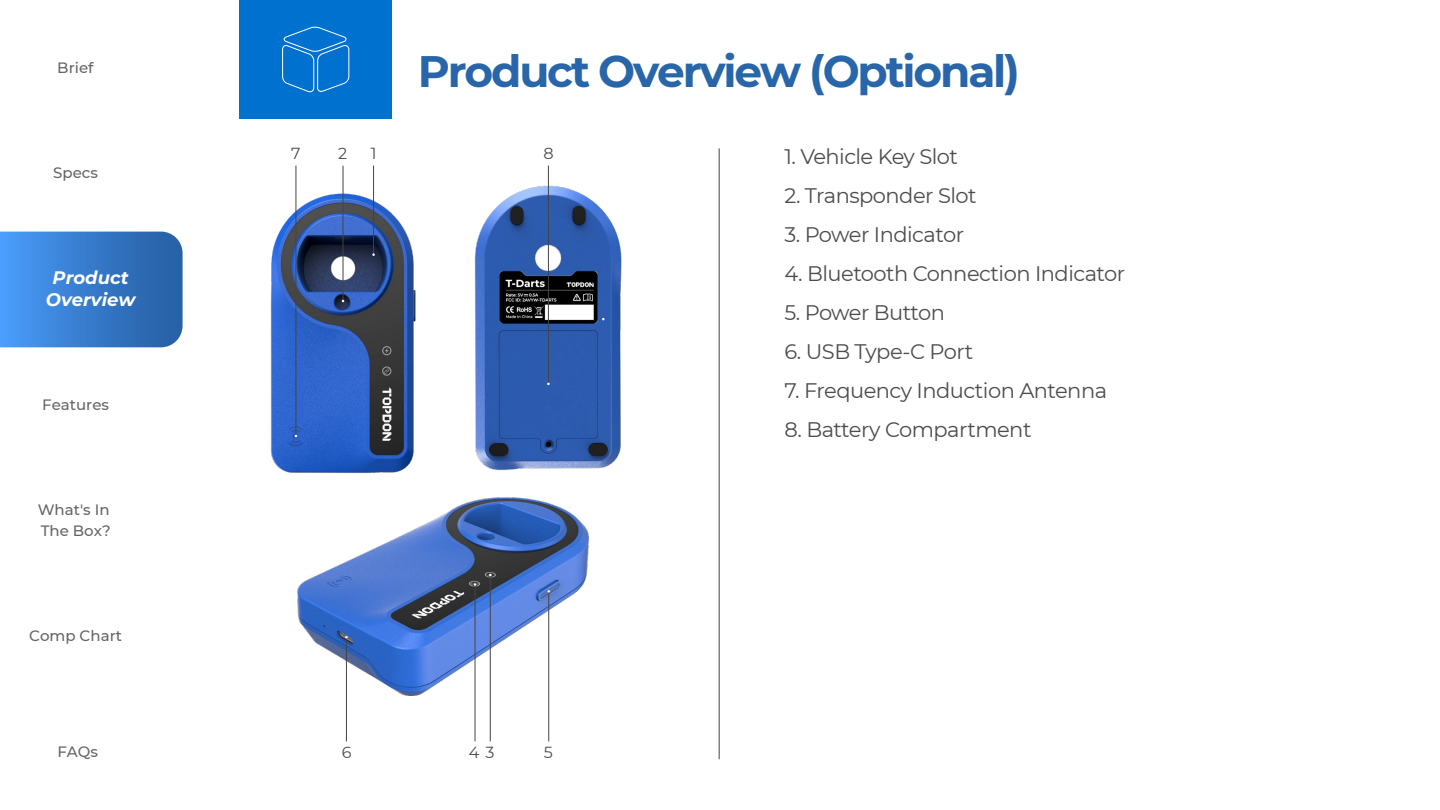
<style>
.page{position:relative;width:1440px;height:810px;background:#fff}
.page>*{position:absolute;margin:0;border:0;box-sizing:border-box;transform-origin:0 0}
.t1{font:700 43.95px "Montserrat";letter-spacing:-.05em;color:#2866a9}
.t2{font:21px "Montserrat";letter-spacing:-.025em;color:#4d4d4d}
.t3{font:italic 700 18px/21.6px "Montserrat";color:#fff;text-align:center}
.t4{font:15.98px "Montserrat";color:#4d4d4d}
.t5{font:500 15px/21.6px "Montserrat";color:#666}
</style>
<div class="page">
<img style="left:270px;top:190px;width:146px;height:283px">
<img style="left:474px;top:175px;width:148px;height:296px">
<img style="left:297px;top:498px;width:291px;height:197px">
<svg style="left:0;top:231px;width:183px;height:116px"></svg>
<div style="left:239px;top:0;width:153px;height:119px;background:#0071ce"></div>
<svg style="left:282px;top:26px;width:68px;height:66px"></svg>
<hr style="left:373px;top:166px;width:1px;height:89px;background:#444">
<hr style="left:343px;top:166px;width:1px;height:135px;background:#444">
<hr style="left:346px;top:636px;width:1px;height:105px;background:#444">
<hr style="left:475px;top:583px;width:1px;height:158px;background:#444">
<hr style="left:490px;top:574px;width:1px;height:167px;background:#444">
<hr style="left:548px;top:590px;width:1px;height:151px;background:#444">
<hr style="left:296px;top:166px;width:1px;height:270px;background:#444">
<hr style="left:548px;top:166px;width:1px;height:218px;background:#444">
<hr style="left:719px;top:148px;width:1px;height:611px;background:#444">
<p class="t5" style="left:57px;top:56px;width:38px">Brief</p>
<p class="t5" style="left:53px;top:161px;width:46px">Specs</p>
<p class="t3" style="left:46px;top:266px;width:91px">Product<br>Overview</p>
<p class="t5" style="left:42px;top:393px;width:68px">Features</p>
<p class="t5" style="left:38px;top:498px;width:74px">What's In<br>The Box?</p>
<p class="t5" style="left:29px;top:624px;width:94px">Comp Chart</p>
<p class="t5" style="left:57px;top:740px;width:42px">FAQs</p>
<h1 class="t1" style="left:418px;top:40px;width:604px">Product Overview (Optional)</h1>
<p class="t4" style="left:291px;top:142px;width:11px">7</p>
<p class="t4" style="left:544px;top:142px;width:12px">8</p>
<p class="t2" style="left:784px;top:142px;width:175px">1. Vehicle Key Slot</p>
<p class="t2" style="left:784px;top:181px;width:194px">2. Transponder Slot</p>
<p class="t2" style="left:784px;top:220px;width:181px">3. Power Indicator</p>
<p class="t2" style="left:784px;top:259px;width:342px">4. Bluetooth Connection Indicator</p>
<p class="t2" style="left:784px;top:298px;width:162px">5. Power Button</p>
<p class="t2" style="left:784px;top:337px;width:190px">6. USB Type-C Port</p>
<p class="t2" style="left:784px;top:376px;width:324px">7. Frequency Induction Antenna</p>
<p class="t2" style="left:784px;top:415px;width:249px">8. Battery Compartment</p>
<p class="t4" style="left:338px;top:142px;width:11px">2</p>
<p class="t4" style="left:371px;top:142px;width:7px">1</p>
<p class="t4" style="left:342px;top:741px;width:11px">6</p>
<p class="t4" style="left:469px;top:741px;width:27px">4 3</p>
<p class="t4" style="left:544px;top:741px;width:11px">5</p>
</div>
